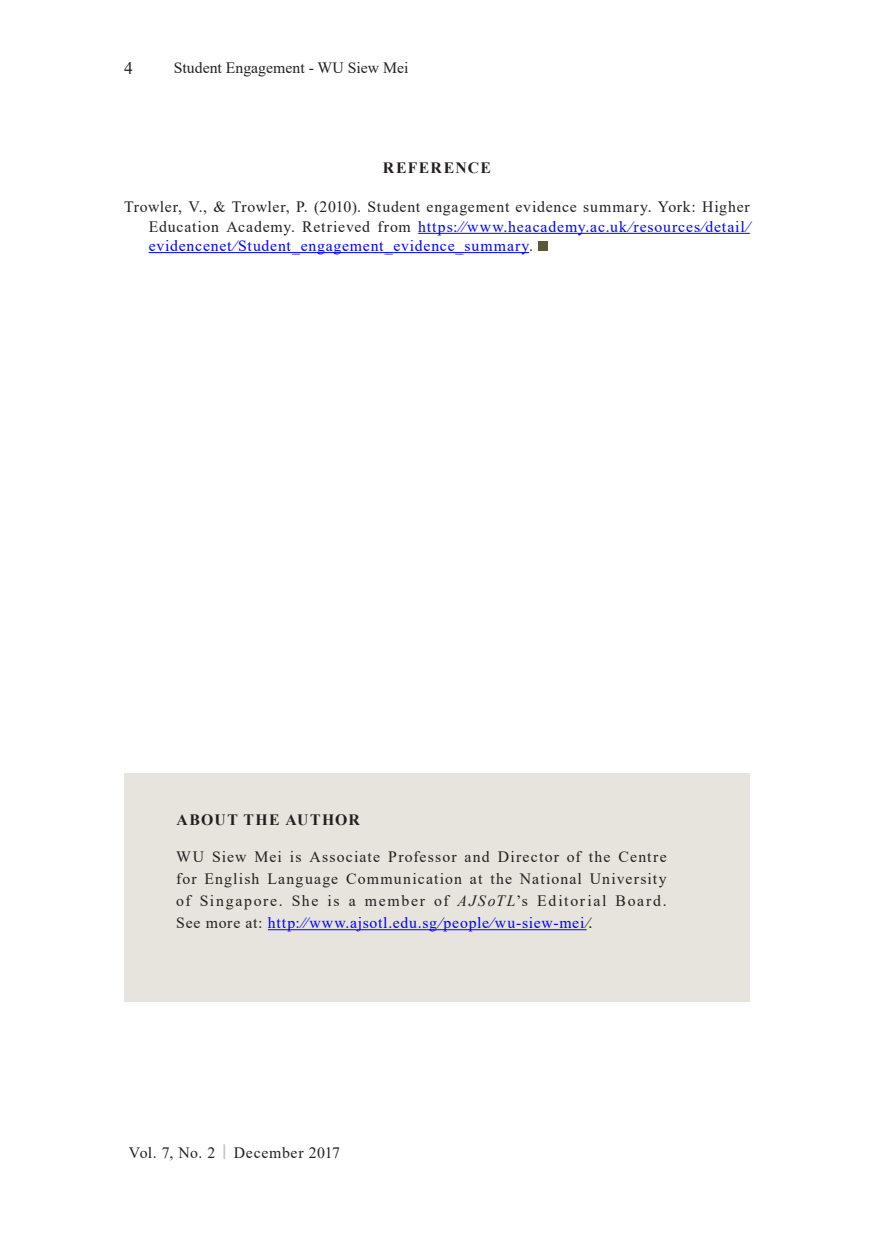
<style>
.page{position:relative;width:874px;height:1241px;background:#fff}
.page>*{position:absolute;margin:0;border:0;box-sizing:border-box;transform-origin:0 0}
.t1{font:17.5px "Times New Roman";color:#231f20}
._03b_text_About_the{font:15.75px/22.1px "Times New Roman";letter-spacing:.04em;color:#231f20;text-align:justify}
.references{font:15.75px/19.2px "Times New Roman";letter-spacing:.05em;color:#231f20;text-align:justify}
._03b_text_About_the-2{font:15.75px "Times New Roman";color:#231f20}
._04_subheading_Refer{font:700 15.75px "Times New Roman";letter-spacing:.09em;color:#231f20}
._04a_subheading_Refe{font:700 15.75px "Times New Roman";letter-spacing:.08em;color:#231f20}
.s1{color:#00f}
.s2{font-style:italic}
.s3{color:#000}
</style>
<div class="page">
<svg style="left:223px;top:1144px;width:2px;height:14px"></svg>
<div style="left:124px;top:773px;width:625px;height:228px;background:#e7e4dd"></div>
<hr style="left:268px;top:929px;width:318px;height:1px;background:#00f">
<hr style="left:418px;top:233px;width:331px;height:1px;background:#00f">
<hr style="left:149px;top:252px;width:380px;height:1px;background:#00f">
<div style="left:538px;top:241px;width:10px;height:10px;background:#5a5836"></div>
<p class="t1" style="left:124px;top:56px;width:10px">4</p>
<p class="_03b_text_About_the-2" style="left:174px;top:57px;width:236px">Student Engagement - WU Siew Mei</p>
<p class="_04a_subheading_Refe" style="left:383px;top:156px;width:109px">REFERENCE</p>
<p class="references" style="left:149px;top:197px;width:602px;text-indent:-24px">Trowler, V., &amp; Trowler, P. (2010). Student engagement evidence summary. York: Higher Education Academy. Retrieved from <span class="s1">https://www.heacademy.ac.uk/resources/detail/ evidencenet/Student_engagement_evidence_summary</span>.</p>
<p class="_04_subheading_Refer" style="left:176px;top:808px;width:185px">ABOUT THE AUTHOR</p>
<p class="_03b_text_About_the" style="left:176px;top:844px;width:491px">WU Siew Mei is Associate Professor and Director of the Centre for English Language Communication at the National University of Singapore. She is a member of <span class="s2">AJSoTL</span>’s Editorial Board.<br>See more at: <span class="s1">http://www.ajsotl.edu.sg/people/wu-siew-mei</span>/<span class="s3">.</span></p>
<p class="_03b_text_About_the" style="left:129px;top:1140px;width:213px">Vol. 7, No. 2 December 2017</p>
</div>
